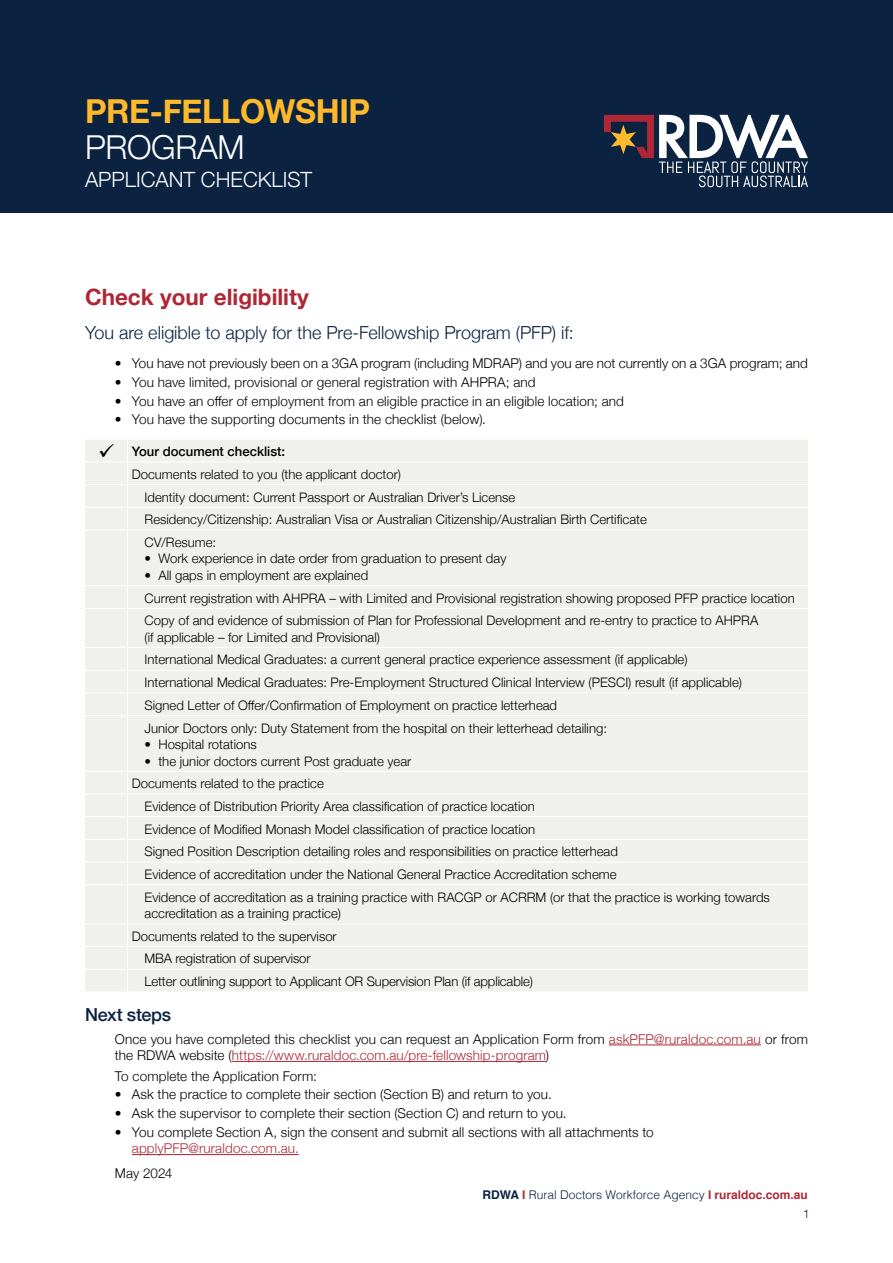
<style>
.page{position:relative;width:893px;height:1263px;background:#fff}
.page>*{position:absolute;margin:0;border:0;box-sizing:border-box;transform-origin:0 0}
.t1{font:700 33px "Helvetica Neue";letter-spacing:-.01em;color:#ffb92a}
.t2{font:300 33px "Helvetica Neue";letter-spacing:-.01em;color:#fff}
.t3{font:700 22.5px "Helvetica Neue";color:#af2734}
.t4{font:300 21px "Helvetica Neue";color:#fff}
.t5{font:300 18px "Helvetica Neue";color:#0b2341}
.t6{font:500 18px "Helvetica Neue";letter-spacing:-.015em;color:#0b2341}
.t7{font:300 13.5px/16.5px "Helvetica Neue";letter-spacing:.01em;color:#000}
.t8{font:300 13.5px "Helvetica Neue";letter-spacing:.01em;color:#af2735}
.t9{font:300 13.2px/22.6px "Helvetica Neue";color:#000}
.t10{font:500 13.2px "Helvetica Neue";color:#000}
.t11{font:300 12px/18.3px "Helvetica";color:#0b2341;text-align:right}
.s1{color:#af2735}
.s2{font-weight:700}
.s3{font-weight:700;color:#af2734}
</style>
<div class="page">
<div style="left:0;top:0;width:893px;height:213px;background:#0b2341"></div>
<hr style="left:609px;top:1044px;width:152px;height:1px;background:#af2735">
<hr style="left:232px;top:1061px;width:314px;height:1px;background:#af2735">
<hr style="left:132px;top:1154px;width:167px;height:1px;background:#af2735">
<div style="left:85px;top:440px;width:723px;height:551px;background:#f0f0ed"></div>
<hr style="left:85px;top:461px;width:43px;height:1px;background:#fff">
<hr style="left:128px;top:461px;width:680px;height:1px;background:#fff">
<hr style="left:85px;top:484px;width:43px;height:1px;background:#fff">
<hr style="left:128px;top:484px;width:680px;height:1px;background:#fff">
<hr style="left:85px;top:507px;width:43px;height:1px;background:#fff">
<hr style="left:128px;top:507px;width:680px;height:1px;background:#fff">
<hr style="left:85px;top:530px;width:43px;height:1px;background:#fff">
<hr style="left:128px;top:530px;width:680px;height:1px;background:#fff">
<hr style="left:85px;top:585px;width:43px;height:1px;background:#fff">
<hr style="left:128px;top:585px;width:680px;height:1px;background:#fff">
<hr style="left:85px;top:608px;width:43px;height:1px;background:#fff">
<hr style="left:128px;top:608px;width:680px;height:1px;background:#fff">
<hr style="left:85px;top:647px;width:43px;height:1px;background:#fff">
<hr style="left:128px;top:647px;width:680px;height:1px;background:#fff">
<hr style="left:85px;top:670px;width:43px;height:1px;background:#fff">
<hr style="left:128px;top:670px;width:680px;height:1px;background:#fff">
<hr style="left:85px;top:692px;width:43px;height:1px;background:#fff">
<hr style="left:128px;top:692px;width:680px;height:1px;background:#fff">
<hr style="left:85px;top:715px;width:43px;height:1px;background:#fff">
<hr style="left:128px;top:715px;width:680px;height:1px;background:#fff">
<hr style="left:85px;top:771px;width:43px;height:1px;background:#fff">
<hr style="left:128px;top:771px;width:680px;height:1px;background:#fff">
<hr style="left:85px;top:793px;width:43px;height:1px;background:#fff">
<hr style="left:128px;top:793px;width:680px;height:1px;background:#fff">
<hr style="left:85px;top:816px;width:43px;height:1px;background:#fff">
<hr style="left:128px;top:816px;width:680px;height:1px;background:#fff">
<hr style="left:85px;top:839px;width:43px;height:1px;background:#fff">
<hr style="left:128px;top:839px;width:680px;height:1px;background:#fff">
<hr style="left:85px;top:862px;width:43px;height:1px;background:#fff">
<hr style="left:128px;top:862px;width:680px;height:1px;background:#fff">
<hr style="left:85px;top:884px;width:43px;height:1px;background:#fff">
<hr style="left:128px;top:884px;width:680px;height:1px;background:#fff">
<hr style="left:85px;top:923px;width:43px;height:1px;background:#fff">
<hr style="left:128px;top:923px;width:680px;height:1px;background:#fff">
<hr style="left:85px;top:946px;width:43px;height:1px;background:#fff">
<hr style="left:128px;top:946px;width:680px;height:1px;background:#fff">
<hr style="left:85px;top:969px;width:43px;height:1px;background:#fff">
<hr style="left:128px;top:969px;width:680px;height:1px;background:#fff">
<svg style="left:127px;top:440px;width:1px;height:90px"></svg>
<hr style="left:127px;top:530px;width:1px;height:55px;background:#fff">
<svg style="left:127px;top:586px;width:1px;height:22px"></svg>
<hr style="left:127px;top:609px;width:1px;height:38px;background:#fff">
<svg style="left:127px;top:648px;width:1px;height:67px"></svg>
<hr style="left:127px;top:716px;width:1px;height:55px;background:#fff">
<svg style="left:127px;top:772px;width:1px;height:112px"></svg>
<hr style="left:127px;top:885px;width:1px;height:38px;background:#fff">
<svg style="left:127px;top:924px;width:1px;height:67px"></svg>
<svg style="left:604px;top:115px;width:204px;height:72px"></svg>
<h1 class="t1" style="left:85px;top:86px;width:287px">PRE-FELLOWSHIP</h1>
<h1 class="t2" style="left:85px;top:120px;width:161px">PROGRAM</h1>
<h3 class="t4" style="left:85px;top:163px;width:229px">APPLICANT CHECKLIST</h3>
<h2 class="t3" style="left:85px;top:279px;width:225px">Check your eligibility</h2>
<h3 class="t5" style="left:85px;top:318px;width:490px">You are eligible to apply for the Pre-Fellowship Program (PFP) if:</h3>
<p class="t7" style="left:115px;top:354px;width:695px">• You have not previously been on a 3GA program (including MDRAP) and you are not currently on a 3GA program; and</p>
<p class="t7" style="left:115px;top:373px;width:422px">• You have limited, provisional or general registration with AHPRA; and</p>
<p class="t7" style="left:115px;top:392px;width:511px">• You have an offer of employment from an eligible practice in an eligible location; and</p>
<p class="t7" style="left:115px;top:410px;width:373px">• You have the supporting documents in the checklist (below).</p>
<p class="t10" style="left:98px;top:441px;width:189px">✓ Your document checklist:</p>
<p class="t9" style="left:132px;top:462px;width:271px">Documents related to you (the applicant doctor)</p>
<p class="t9" style="left:145px;top:484px;width:372px">Identity document: Current Passport or Australian Driver’s License</p>
<p class="t9" style="left:145px;top:507px;width:504px">Residency/Citizenship: Australian Visa or Australian Citizenship/Australian Birth Certificate</p>
<p class="t9" style="left:145px;top:530px;width:73px">CV/Resume:</p>
<p class="t9" style="left:145px;top:546px;width:363px">• Work experience in date order from graduation to present day</p>
<p class="t9" style="left:145px;top:563px;width:652px">• All gaps in employment are explained<br>Current registration with AHPRA – with Limited and Provisional registration showing proposed PFP practice location<br>Copy of and evidence of submission of Plan for Professional Development and re-entry to practice to AHPRA</p>
<p class="t9" style="left:145px;top:625px;width:599px">(if applicable – for Limited and Provisional)<br>International Medical Graduates: a current general practice experience assessment (if applicable)<br>International Medical Graduates: Pre-Employment Structured Clinical Interview (PESCI) result (if applicable)<br>Signed Letter of Offer/Confirmation of Employment on practice letterhead<br>Junior Doctors only: Duty Statement from the hospital on their letterhead detailing:</p>
<p class="t9" style="left:145px;top:732px;width:114px">• Hospital rotations</p>
<p class="t9" style="left:132px;top:748px;width:281px;text-indent:13px">• the junior doctors current Post graduate year<br>Documents related to the practice</p>
<p class="t9" style="left:145px;top:794px;width:627px">Evidence of Distribution Priority Area classification of practice location<br>Evidence of Modified Monash Model classification of practice location<br>Signed Position Description detailing roles and responsibilities on practice letterhead<br>Evidence of accreditation under the National General Practice Accreditation scheme<br>Evidence of accreditation as a training practice with RACGP or ACRRM (or that the practice is working towards</p>
<p class="t9" style="left:145px;top:901px;width:198px">accreditation as a training practice)</p>
<p class="t9" style="left:132px;top:924px;width:206px">Documents related to the supervisor</p>
<p class="t9" style="left:145px;top:946px;width:167px">MBA registration of supervisor</p>
<p class="t9" style="left:145px;top:969px;width:390px">Letter outlining support to Applicant OR Supervision Plan (if applicable)</p>
<h3 class="t6" style="left:85px;top:1000px;width:88px">Next steps</h3>
<p class="t7" style="left:115px;top:1029px;width:695px">Once you have completed this checklist you can request an Application Form from <span class="s1">askPFP@ruraldoc.com.au</span> or from the RDWA website (<span class="s1">https://www.ruraldoc.com.au/pre-fellowship-program</span>)</p>
<p class="t7" style="left:115px;top:1067px;width:203px">To complete the Application Form:</p>
<p class="t7" style="left:115px;top:1085px;width:438px">• Ask the practice to complete their section (Section B) and return to you.</p>
<p class="t7" style="left:115px;top:1104px;width:453px">• Ask the supervisor to complete their section (Section C) and return to you.</p>
<p class="t7" style="left:115px;top:1123px;width:540px">• You complete Section A, sign the consent and submit all sections with all attachments to</p>
<p class="t8" style="left:132px;top:1137px;width:169px">applyPFP@ruraldoc.com.au.</p>
<p class="t7" style="left:115px;top:1164px;width:59px">May 2024</p>
<p class="t11" style="left:483px;top:1185px;width:328px"><span class="s2">RDWA</span> <span class="s3">I</span> Rural Doctors Workforce Agency <span class="s3">I ruraldoc.com.au<br></span>1</p>
</div>
